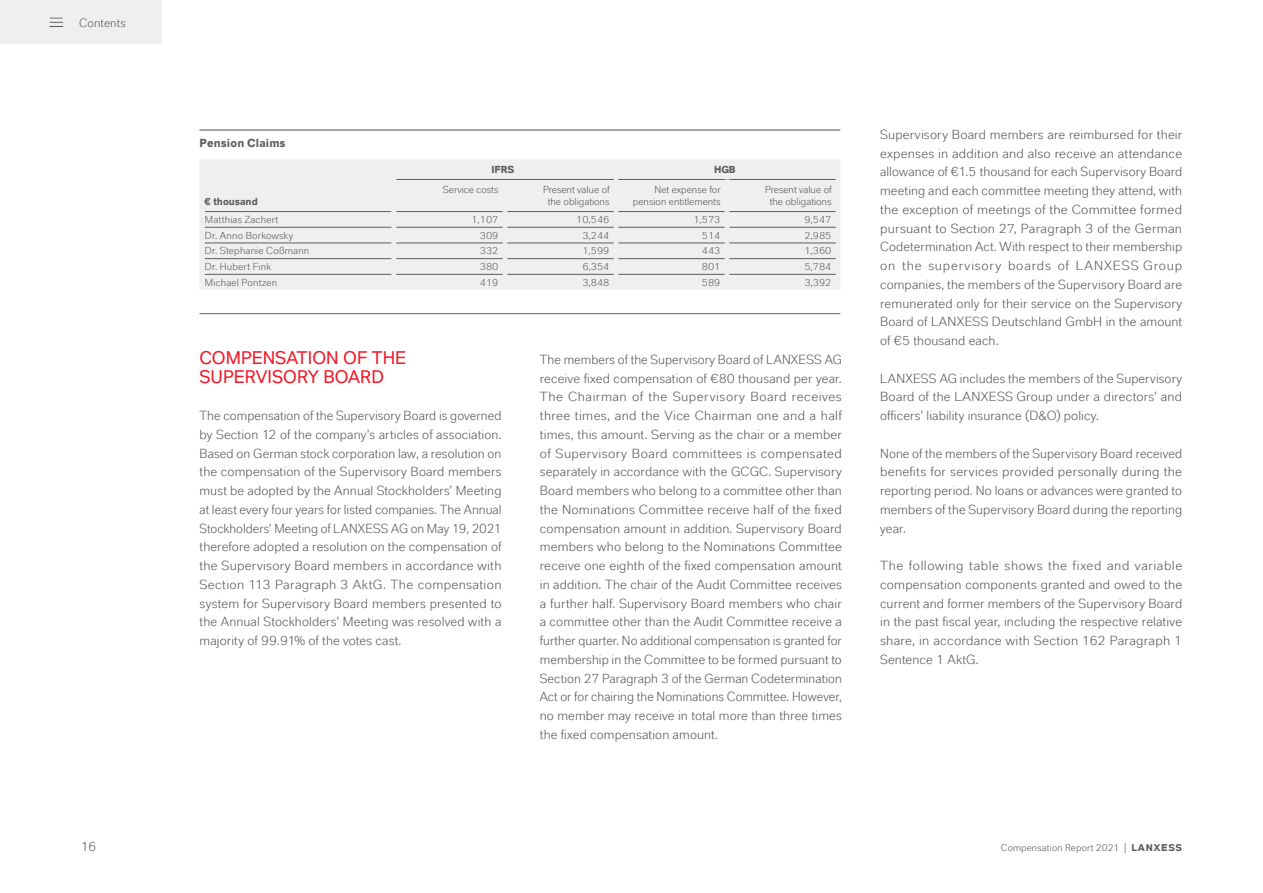
<style>
.page{position:relative;width:1263px;height:893px;background:#fff}
.page>*{position:absolute;margin:0;border:0;box-sizing:border-box;transform-origin:0 0}
.t1{font:18px/18.8px "Lanxess Inverse";letter-spacing:.005em;color:#f11a29}
.t2{font:13.2px/18.8px "Lanxess";letter-spacing:.01em;color:#5c5d61;text-align:justify}
.t3{font:12px "Lanxess";letter-spacing:.015em;color:#5c5d61}
.t4{font:700 11.7px "Lanxess";letter-spacing:.015em;color:#5c5d61}
.t5{font:10.2px/12.1px "Lanxess";color:#5c5d61;text-align:center}
.t6{font:10.2px "Lanxess";letter-spacing:.02em;color:#5c5d61}
.t7{font:700 10.2px "Lanxess";color:#5c5d61}
.t8{font:10.2px "Lanxess";letter-spacing:.025em;color:#5c5d61}
.t9{font:9.75px "Lanxess";letter-spacing:.02em;color:#5c5d61}
.s1{font-weight:700}
</style>
<div class="page">
<div style="left:0;top:0;width:161px;height:43px;background:#efefef"></div>
<svg style="left:49px;top:17px;width:14px;height:10px"></svg>
<hr style="left:51px;top:26px;width:14px;height:3px;background:#000;opacity:.75">
<div style="left:200px;top:160px;width:640px;height:130px;background:#efefef"></div>
<hr style="left:205px;top:211px;width:186px;height:1px;background:#5c5d61">
<svg style="left:199px;top:129px;width:6px;height:2px"></svg>
<hr style="left:205px;top:129px;width:187px;height:2px;background:#5c5d61">
<hr style="left:396px;top:129px;width:107px;height:2px;background:#5c5d61">
<hr style="left:507px;top:129px;width:107px;height:2px;background:#5c5d61">
<hr style="left:618px;top:129px;width:107px;height:2px;background:#5c5d61">
<hr style="left:729px;top:129px;width:107px;height:2px;background:#5c5d61">
<svg style="left:204px;top:211px;width:1px;height:79px"></svg>
<hr style="left:205px;top:313px;width:187px;height:1px;background:#5c5d61">
<hr style="left:396px;top:313px;width:107px;height:1px;background:#5c5d61">
<hr style="left:507px;top:313px;width:107px;height:1px;background:#5c5d61">
<hr style="left:618px;top:313px;width:107px;height:1px;background:#5c5d61">
<hr style="left:729px;top:313px;width:107px;height:1px;background:#5c5d61">
<svg style="left:391px;top:211px;width:1px;height:79px"></svg>
<hr style="left:205px;top:258px;width:186px;height:1px;background:#5c5d61">
<hr style="left:205px;top:274px;width:186px;height:1px;background:#5c5d61">
<hr style="left:618px;top:179px;width:107px;height:1px;background:#5c5d61">
<hr style="left:618px;top:211px;width:107px;height:1px;background:#5c5d61">
<hr style="left:729px;top:211px;width:107px;height:1px;background:#5c5d61">
<hr style="left:396px;top:227px;width:107px;height:1px;background:#5c5d61">
<hr style="left:507px;top:227px;width:107px;height:1px;background:#5c5d61">
<hr style="left:729px;top:227px;width:107px;height:1px;background:#5c5d61">
<hr style="left:396px;top:243px;width:107px;height:1px;background:#5c5d61">
<hr style="left:507px;top:243px;width:107px;height:1px;background:#5c5d61">
<hr style="left:729px;top:243px;width:107px;height:1px;background:#5c5d61">
<hr style="left:396px;top:258px;width:107px;height:1px;background:#5c5d61">
<hr style="left:507px;top:258px;width:107px;height:1px;background:#5c5d61">
<hr style="left:729px;top:258px;width:107px;height:1px;background:#5c5d61">
<hr style="left:396px;top:274px;width:107px;height:1px;background:#5c5d61">
<hr style="left:507px;top:274px;width:107px;height:1px;background:#5c5d61">
<hr style="left:729px;top:274px;width:107px;height:1px;background:#5c5d61">
<hr style="left:205px;top:227px;width:186px;height:1px;background:#5c5d61">
<hr style="left:205px;top:243px;width:186px;height:1px;background:#5c5d61">
<hr style="left:618px;top:227px;width:107px;height:1px;background:#5c5d61">
<hr style="left:618px;top:243px;width:107px;height:1px;background:#5c5d61">
<hr style="left:618px;top:258px;width:107px;height:1px;background:#5c5d61">
<hr style="left:618px;top:274px;width:107px;height:1px;background:#5c5d61">
<hr style="left:396px;top:211px;width:107px;height:1px;background:#5c5d61">
<hr style="left:507px;top:211px;width:107px;height:1px;background:#5c5d61">
<hr style="left:729px;top:179px;width:107px;height:1px;background:#5c5d61">
<hr style="left:396px;top:179px;width:107px;height:1px;background:#5c5d61">
<hr style="left:507px;top:179px;width:107px;height:1px;background:#5c5d61">
<p class="t3" style="left:79px;top:15px;width:48px">Contents</p>
<p class="t4" style="left:199px;top:134px;width:88px">Pension Claims</p>
<p class="t7" style="left:205px;top:194px;width:55px">€ thousand</p>
<p class="t7" style="left:491px;top:162px;width:24px">IFRS</p>
<p class="t7" style="left:714px;top:162px;width:23px">HGB</p>
<p class="t5" style="left:443px;top:183px;width:57px">Service costs</p>
<p class="t5" style="left:543px;top:183px;width:68px">Present value of the obligations</p>
<p class="t5" style="left:633px;top:183px;width:89px;text-align:right">Net expense for pension entitlements</p>
<p class="t5" style="left:765px;top:183px;width:68px">Present value of the obligations</p>
<p class="t6" style="left:205px;top:213px;width:75px">Matthias Zachert</p>
<p class="t5" style="left:471px;top:213px;width:29px">1,107</p>
<p class="t5" style="left:576px;top:213px;width:35px">10,546</p>
<p class="t5" style="left:693px;top:213px;width:29px">1,573</p>
<p class="t5" style="left:804px;top:213px;width:29px">9,547</p>
<p class="t8" style="left:205px;top:229px;width:90px">Dr. Anno Borkowsky</p>
<p class="t5" style="left:480px;top:229px;width:20px">309</p>
<p class="t5" style="left:582px;top:229px;width:29px">3,244</p>
<p class="t5" style="left:702px;top:229px;width:20px">514</p>
<p class="t5" style="left:804px;top:229px;width:29px">2,985</p>
<p class="t6" style="left:205px;top:244px;width:106px">Dr. Stephanie Coßmann</p>
<p class="t5" style="left:480px;top:244px;width:20px">332</p>
<p class="t5" style="left:582px;top:244px;width:29px">1,599</p>
<p class="t5" style="left:702px;top:244px;width:20px">443</p>
<p class="t5" style="left:804px;top:244px;width:29px">1,360</p>
<p class="t6" style="left:205px;top:260px;width:68px">Dr. Hubert Fink</p>
<p class="t5" style="left:480px;top:260px;width:20px">380</p>
<p class="t5" style="left:582px;top:260px;width:29px">6,354</p>
<p class="t5" style="left:702px;top:260px;width:20px">801</p>
<p class="t5" style="left:804px;top:260px;width:29px">5,784</p>
<p class="t5" style="left:205px;top:276px;width:74px">Michael Pontzen</p>
<p class="t5" style="left:480px;top:276px;width:20px">419</p>
<p class="t5" style="left:582px;top:276px;width:29px">3,848</p>
<p class="t5" style="left:702px;top:276px;width:20px">589</p>
<p class="t5" style="left:804px;top:276px;width:29px">3,392</p>
<h1 class="t1" style="left:199px;top:348px;width:208px">COMPENSATION OF THE<br>SUPERVISORY BOARD</h1>
<p class="t2" style="left:199px;top:406px;width:304px">The compensation of the Supervisory Board is governed by Section 12 of the company’s articles of association.<br>Based on German stock corporation law, a resolution on the compensation of the Supervisory Board members must be adopted by the Annual Stockholders’ Meeting at least every four years for listed companies. The Annual Stockholders’ Meeting of LANXESS AG on May 19, 2021 therefore adopted a resolution on the compensation of the Supervisory Board members in accordance with Section 113 Paragraph 3 AktG. The compensation system for Supervisory Board members presented to the Annual Stockholders’ Meeting was resolved with a majority of 99.91% of the votes cast.</p>
<p class="t2" style="left:540px;top:349px;width:304px">The members of the Supervisory Board of LANXESS AG receive fixed compensation of €80 thousand per year.<br>The Chairman of the Supervisory Board receives three times, and the Vice Chairman one and a half times, this amount. Serving as the chair or a member of Supervisory Board committees is compensated separately in accordance with the GCGC. Supervisory Board members who belong to a committee other than the Nominations Committee receive half of the fixed compensation amount in addition. Supervisory Board members who belong to the Nominations Committee receive one eighth of the fixed compensation amount in addition. The chair of the Audit Committee receives a further half. Supervisory Board members who chair a committee other than the Audit Committee receive a further quarter. No additional compensation is granted for membership in the Committee to be formed pursuant to Section 27 Paragraph 3 of the German Codetermination Act or for chairing the Nominations Committee. However, no member may receive in total more than three times the fixed compensation amount.</p>
<p class="t2" style="left:880px;top:124px;width:304px">Supervisory Board members are reimbursed for their expenses in addition and also receive an attendance allowance of €1.5 thousand for each Supervisory Board meeting and each committee meeting they attend, with the exception of meetings of the Committee formed pursuant to Section 27, Paragraph 3 of the German Codetermination Act. With respect to their membership on the supervisory boards of LANXESS Group companies, the members of the Supervisory Board are remunerated only for their service on the Supervisory Board of LANXESS Deutschland GmbH in the amount of €5 thousand each.</p>
<p class="t2" style="left:880px;top:368px;width:304px">LANXESS AG includes the members of the Supervisory Board of the LANXESS Group under a directors’ and officers’ liability insurance (D&amp;O) policy.</p>
<p class="t2" style="left:880px;top:443px;width:304px">None of the members of the Supervisory Board received benefits for services provided personally during the reporting period. No loans or advances were granted to members of the Supervisory Board during the reporting year.</p>
<p class="t2" style="left:880px;top:556px;width:304px">The following table shows the fixed and variable compensation components granted and owed to the current and former members of the Supervisory Board in the past fiscal year, including the respective relative share, in accordance with Section 162 Paragraph 1<br>Sentence 1 AktG.</p>
<p class="t2" style="left:81px;top:837px;width:17px">16</p>
<p class="t9" style="left:1001px;top:842px;width:183px">Compensation Report 2021 | <span class="s1">LANXESS</span></p>
</div>
